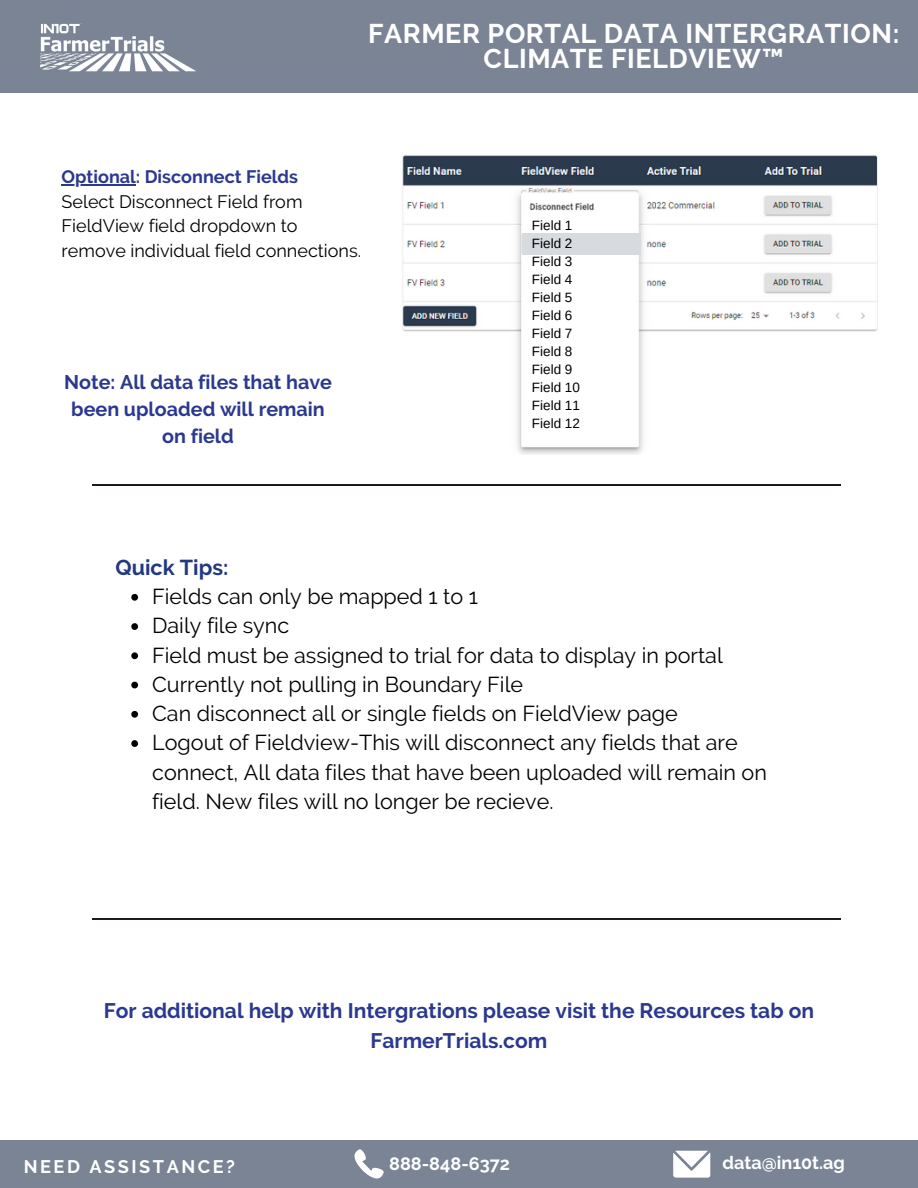
<style>
.page{position:relative;width:918px;height:1188px;background:#fff}
.page>*{position:absolute;margin:0;border:0;box-sizing:border-box;transform-origin:0 0}
.t1{font:700 27px/24.8px "Raleway";letter-spacing:.02em;color:#fff;text-align:center}
.t2{font:21.6px/29.2px "Raleway";color:#000}
.t3{font:700 21.6px "Raleway";color:#22387f}
.t4{font:700 21px/29.2px "Raleway";color:#2b388f;text-align:center}
.t5{font:700 19.65px/27px "Raleway";color:#2b388f;text-align:center}
.t6{font:700 18.15px "Raleway";letter-spacing:.14em;color:#fff}
.t7{font:18px/24.8px "Raleway";color:#000}
.t8{font:700 18px "Raleway";color:#fff}
.t9{font:700 18px "Raleway";color:#2b388f}
.t10{font:13.5px/18px "Arimo";color:#000}
</style>
<div class="page">
<div style="left:0;top:0;width:918px;height:92px;background:#7a8494"></div>
<div style="left:0;top:1140px;width:918px;height:48px;background:#7a8494"></div>
<hr style="left:92px;top:485px;width:748px;height:1px;background:#211915">
<svg style="left:354px;top:1149px;width:30px;height:30px"></svg>
<svg style="left:673px;top:1151px;width:37px;height:27px"></svg>
<hr style="left:92px;top:918px;width:748px;height:1px;background:#211915">
<img style="left:40px;top:23px;width:156px;height:49px">
<svg style="left:131px;top:594px;width:7px;height:7px"></svg>
<svg style="left:131px;top:623px;width:7px;height:7px"></svg>
<svg style="left:131px;top:652px;width:7px;height:7px"></svg>
<svg style="left:131px;top:682px;width:7px;height:6px"></svg>
<svg style="left:131px;top:711px;width:7px;height:7px"></svg>
<svg style="left:131px;top:740px;width:7px;height:7px"></svg>
<hr style="left:62px;top:184px;width:74px;height:1px;background:#2b388f">
<img style="left:402px;top:155px;width:476px;height:300px">
<div style="left:528px;top:214px;width:71px;height:229px;background:#fff"></div>
<div style="left:522px;top:233px;width:118px;height:21px;background:#d7dadf"></div>
<p class="t1" style="left:368px;top:21px;width:533px">FARMER PORTAL DATA INTERGRATION:<br>CLIMATE FIELDVIEW™</p>
<p class="t9" style="left:62px;top:166px;width:238px">Optional: Disconnect Fields</p>
<p class="t7" style="left:62px;top:189px;width:301px">Select Disconnect Field from<br>FieldView field dropdown to remove individual field connections.</p>
<p class="t5" style="left:64px;top:369px;width:269px">Note: All data files that have been uploaded will remain on field</p>
<p class="t10" style="left:532px;top:216px;width:49px">Field 1<br>Field 2<br>Field 3<br>Field 4<br>Field 5<br>Field 6<br>Field 7<br>Field 8<br>Field 9<br>Field 10<br>Field 11<br>Field 12</p>
<p class="t3" style="left:116px;top:554px;width:114px">Quick Tips:</p>
<p class="t2" style="left:152px;top:582px;width:616px">Fields can only be mapped 1 to 1<br>Daily file sync<br>Field must be assigned to trial for data to display in portal Currently not pulling in Boundary File<br>Can disconnect all or single fields on FieldView page<br>Logout of Fieldview-This will disconnect any fields that are connect, All data files that have been uploaded will remain on field. New files will no longer be recieve.</p>
<p class="t4" style="left:104px;top:996px;width:712px">For additional help with Intergrations please visit the Resources tab on<br>FarmerTrials.com</p>
<p class="t6" style="left:24px;top:1156px;width:213px">NEED ASSISTANCE?</p>
<p class="t8" style="left:389px;top:1153px;width:122px">888-848-6372</p>
<p class="t8" style="left:722px;top:1152px;width:124px">data@in10t.ag</p>
</div>
